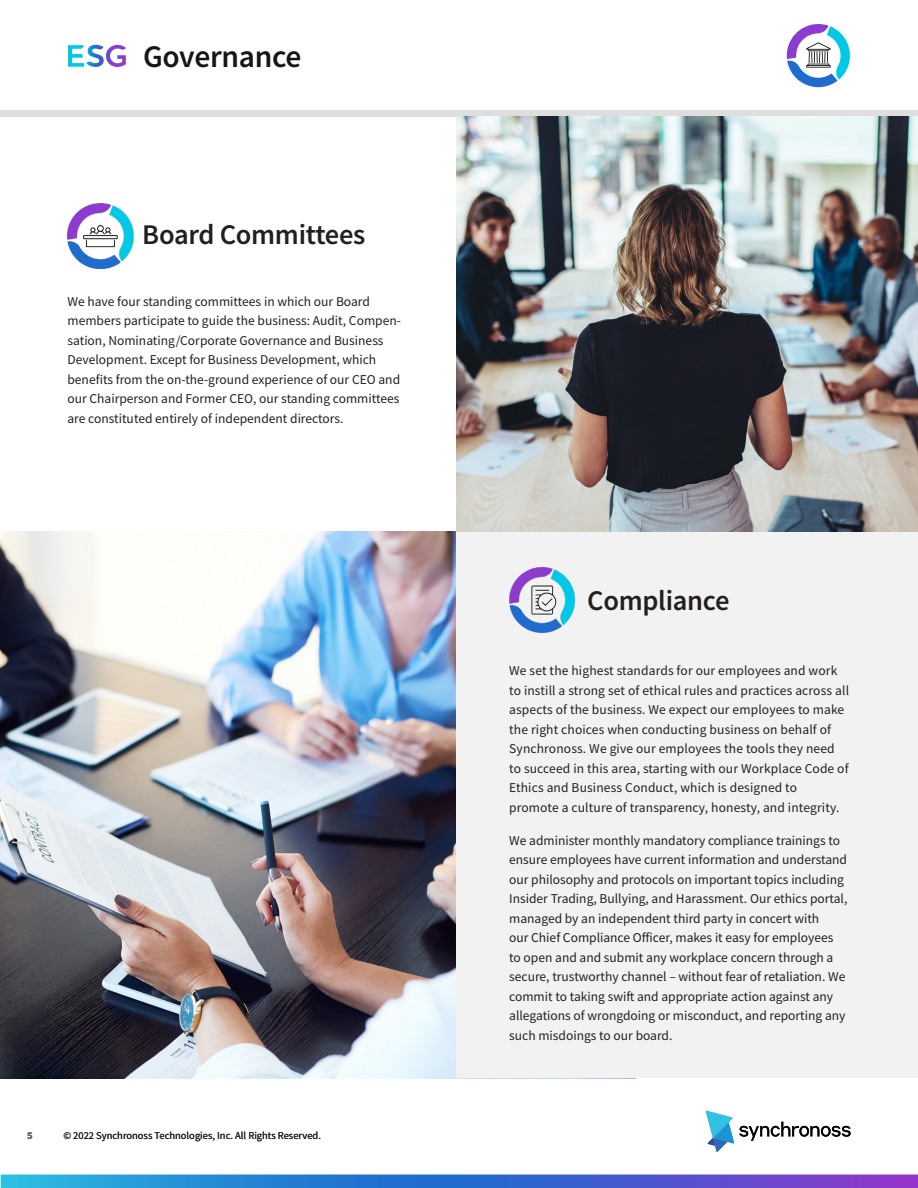
<style>
.page{position:relative;width:918px;height:1188px;background:#fff}
.page>*{position:absolute;margin:0;border:0;box-sizing:border-box;transform-origin:0 0}
.t1{font:600 31.5px "Source Sans Pro";letter-spacing:-.01em;color:#161616}
.Head_1{font:600 28.5px "Source Sans Pro";letter-spacing:-.01em;color:#231f20}
.Main_Copy{font:13.5px/19.5px "Source Sans Pro";color:#231f20}
.t2{font:10.5px "Source Sans Pro";color:#231f20}
.t3{font:700 10.5px "Source Sans Pro";color:#68686b}
</style>
<div class="page">
<svg style="left:786px;top:24px;width:64px;height:64px"></svg>
<svg style="left:1px;top:1174px;width:917px;height:14px;background:#4573d2"></svg>
<div style="left:0;top:111px;width:918px;height:6px;background:#dedede"></div>
<svg style="left:68px;top:45px;width:58px;height:22px"></svg>
<img style="left:0;top:531px;width:457px;height:547px">
<div style="left:457px;top:531px;width:461px;height:547px;background:#f2f2f2"></div>
<img style="left:509px;top:567px;width:66px;height:65px">
<img style="left:68px;top:203px;width:65px;height:66px">
<img style="left:457px;top:117px;width:461px;height:414px">
<svg style="left:706px;top:1111px;width:145px;height:41px"></svg>
<h1 class="t1" style="left:143px;top:36px;width:160px">Governance</h1>
<p class="Head_1" style="left:142px;top:216px;width:225px">Board Committees</p>
<p class="Main_Copy" style="left:68px;top:292px;width:335px">We have four standing committees in which our Board members participate to guide the business: Audit, Compen&shy;sation, Nominating/Corporate Governance and Business Development. Except for Business Development, which benefits from the on-the-ground experience of our CEO and our Chairperson and Former CEO, our standing committees are constituted entirely of independent directors.</p>
<p class="t3" style="left:27px;top:1128px;width:7px">5</p>
<p class="t2" style="left:63px;top:1129px;width:259px">© 2022 Synchronoss Technologies, Inc. All Rights Reserved.</p>
<p class="Head_1" style="left:587px;top:581px;width:144px">Compliance</p>
<p class="Main_Copy" style="left:509px;top:661px;width:341px">We set the highest standards for our employees and work to instill a strong set of ethical rules and practices across all aspects of the business. We expect our employees to make the right choices when conducting business on behalf of Synchronoss. We give our employees the tools they need to succeed in this area, starting with our Workplace Code of Ethics and Business Conduct, which is designed to promote a culture of transparency, honesty, and integrity.</p>
<p class="Main_Copy" style="left:509px;top:831px;width:340px">We administer monthly mandatory compliance trainings to ensure employees have current information and understand our philosophy and protocols on important topics including Insider Trading, Bullying, and Harassment. Our ethics portal, managed by an independent third party in concert with<br>our Chief Compliance Officer, makes it easy for employees to open and and submit any workplace concern through a secure, trustworthy channel – without fear of retaliation. We commit to taking swift and appropriate action against any allegations of wrongdoing or misconduct, and reporting any such misdoings to our board.</p>
</div>
